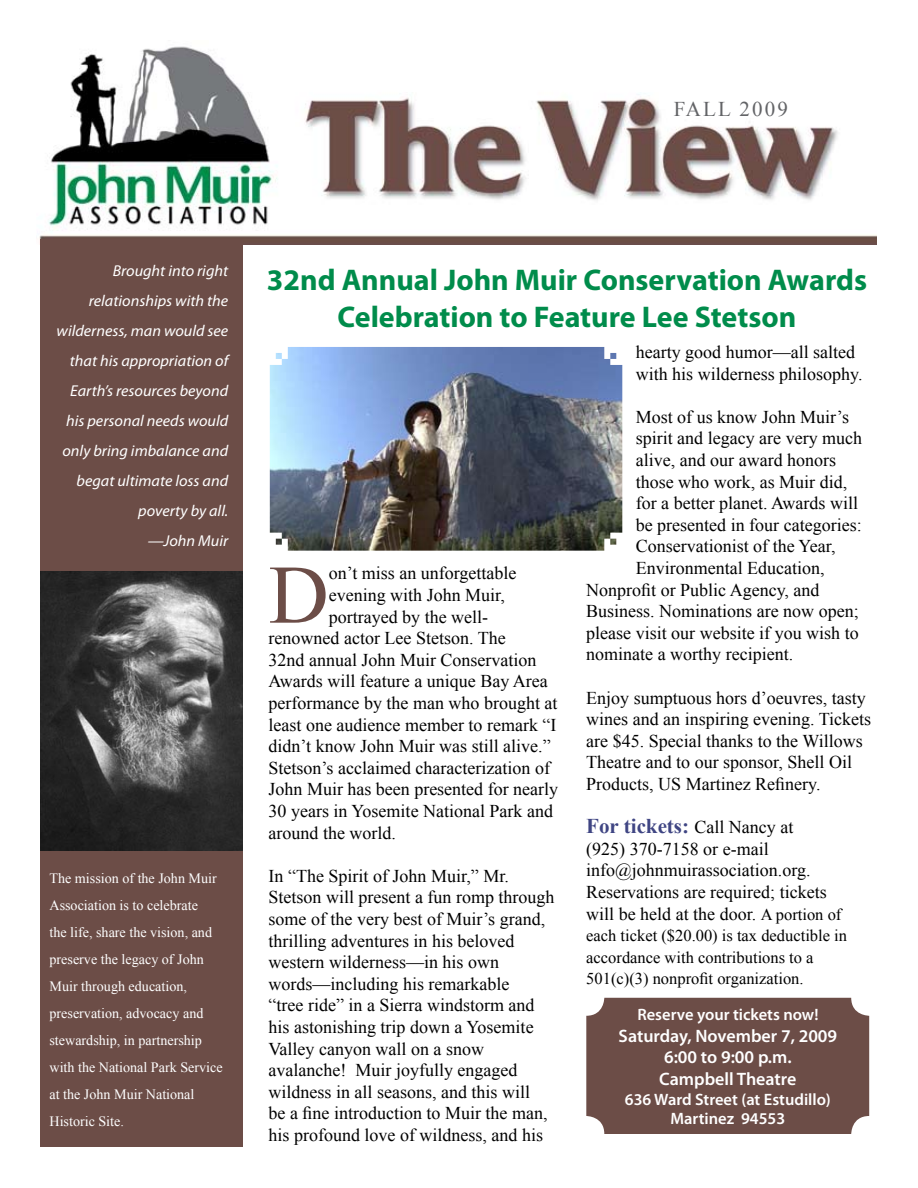
<style>
.page{position:relative;width:918px;height:1188px;background:#fff}
.page>*{position:absolute;margin:0;border:0;box-sizing:border-box;transform-origin:0 0}
.t1{font:83.25px "Times New Roman";color:#6c4d47}
.t2{font:700 30px/37.8px "Myriad Pro";color:#008c4b;text-align:center}
.t3{font:700 21px "Times New Roman";color:#3f4583}
.t4{font:21px "Times New Roman";letter-spacing:.1em;color:#636467}
.t5{font:18px/21.6px "Times New Roman";color:#000}
.t6{font:600 18px/21.6px "Myriad Pro";color:#fff;text-align:center}
.t7{font:16.5px/21.6px "Times New Roman";color:#000}
.t8{font:600 16.5px/19.8px "Myriad Pro";color:#fff;text-align:center}
.t9{font:italic 15.75px/30px "Myriad Pro";color:#fff;text-align:right}
.t10{font:14.25px/27px "Times New Roman";color:#fff}
.s1{font-weight:400;font-size:18px;color:#000}
.s2{font-size:16.5px}
</style>
<div class="page">
<img style="left:39px;top:46px;width:837px;height:198px">
<div style="left:586px;top:998px;width:283px;height:136px;background:#6c4d47;border-radius:18px"></div>
<div style="left:40px;top:239px;width:203px;height:908px;background:#6c4d47"></div>
<img style="left:40px;top:572px;width:203px;height:278px">
<img style="left:270px;top:347px;width:352px;height:204px">
<p class="t4" style="left:674px;top:95px;width:116px">FALL 2009</p>
<p class="t9" style="left:57px;top:255px;width:173px">Brought into right relationships with the wilderness, man would see that his appropriation of<br>Earth’s resources beyond his personal needs would only bring imbalance and begat ultimate loss and poverty by all.<br>—John Muir</p>
<h2 class="t2" style="left:267px;top:260px;width:602px">32nd Annual John Muir Conservation Awards<br>Celebration to Feature Lee Stetson</h2>
<p class="t5" style="left:636px;top:341px;width:228px">hearty good humor—all salted with his wilderness philosophy.</p>
<p class="t5" style="left:636px;top:406px;width:215px">Most of us know John Muir’s</p>
<p class="t5" style="left:636px;top:427px;width:228px">spirit and legacy are very much</p>
<p class="t5" style="left:636px;top:449px;width:202px">alive, and our award honors</p>
<p class="t5" style="left:636px;top:471px;width:213px">those who work, as Muir did,</p>
<p class="t5" style="left:636px;top:492px;width:224px">for a better planet. Awards will</p>
<p class="t5" style="left:636px;top:514px;width:227px">be presented in four categories:</p>
<p class="t5" style="left:636px;top:535px;width:201px">Conservationist of the Year,</p>
<p class="t5" style="left:636px;top:557px;width:190px">Environmental Education,</p>
<p class="t5" style="left:586px;top:579px;width:235px">Nonprofit or Public Agency, and</p>
<p class="t5" style="left:586px;top:600px;width:274px">Business. Nominations are now open;</p>
<p class="t5" style="left:586px;top:622px;width:274px">please visit our website if you wish to</p>
<p class="t5" style="left:586px;top:643px;width:208px">nominate a worthy recipient.</p>
<p class="t5" style="left:586px;top:687px;width:286px">Enjoy sumptuous hors d’oeuvres, tasty wines and an inspiring evening. Tickets are $45. Special thanks to the Willows Theatre and to our sponsor, Shell Oil Products, US Martinez Refinery.</p>
<p class="t3" style="left:586px;top:812px;width:209px">For tickets: <span class="s1">Call Nancy at</span></p>
<p class="t5" style="left:586px;top:838px;width:257px">(925) 370-7158 or e-mail info@johnmuirassociation.org.<br>Reservations are required; tickets will be held at the door. <span class="s2">A portion of</span></p>
<p class="t7" style="left:586px;top:925px;width:262px">each ticket ($20.00) is tax deductible in accordance with contributions to a<br>501(c)(3) nonprofit organization.</p>
<h1 class="t1" style="left:269px;top:539px;width:62px">D</h1>
<p class="t5" style="left:329px;top:562px;width:189px">on’t miss an unforgettable</p>
<p class="t5" style="left:329px;top:584px;width:178px">evening with John Muir,</p>
<p class="t5" style="left:329px;top:606px;width:161px">portrayed by the well-</p>
<p class="t5" style="left:269px;top:627px;width:239px">renowned actor Lee Stetson. The</p>
<p class="t5" style="left:269px;top:649px;width:269px">32nd annual John Muir Conservation</p>
<p class="t5" style="left:269px;top:670px;width:281px">Awards will feature a unique Bay Area</p>
<p class="t5" style="left:269px;top:692px;width:290px">performance by the man who brought at</p>
<p class="t5" style="left:269px;top:714px;width:289px">least one audience member to remark “I</p>
<p class="t5" style="left:269px;top:735px;width:284px">didn’t know John Muir was still alive.”</p>
<p class="t5" style="left:269px;top:757px;width:283px">Stetson’s acclaimed characterization of</p>
<p class="t5" style="left:269px;top:778px;width:291px">John Muir has been presented for nearly</p>
<p class="t5" style="left:269px;top:800px;width:286px">30 years in Yosemite National Park and</p>
<p class="t5" style="left:269px;top:822px;width:129px">around the world.</p>
<p class="t5" style="left:269px;top:865px;width:287px">In “The Spirit of John Muir,” Mr.<br>Stetson will present a fun romp through some of the very best of Muir’s grand, thrilling adventures in his beloved western wilderness—in his own words—including his remarkable<br>“tree ride” in a Sierra windstorm and his astonishing trip down a Yosemite Valley canyon wall on a snow avalanche! Muir joyfully engaged wildness in all seasons, and this will<br>be a fine introduction to Muir the man, his profound love of wildness, and his</p>
<p class="t10" style="left:50px;top:865px;width:175px">The mission of the John Muir<br>Association is to celebrate<br>the life, share the vision, and preserve the legacy of John<br>Muir through education, preservation, advocacy and stewardship, in partnership with the National Park Service at the John Muir National<br>Historic Site.</p>
<p class="t8" style="left:637px;top:1004px;width:183px">Reserve your tickets now!</p>
<p class="t6" style="left:619px;top:1024px;width:220px">Saturday, November 7, 2009<br>6:00 to 9:00 p.m.<br>Campbell Theatre</p>
<p class="t8" style="left:625px;top:1089px;width:207px">636 Ward Street (at Estudillo)<br>Martinez 94553</p>
</div>
